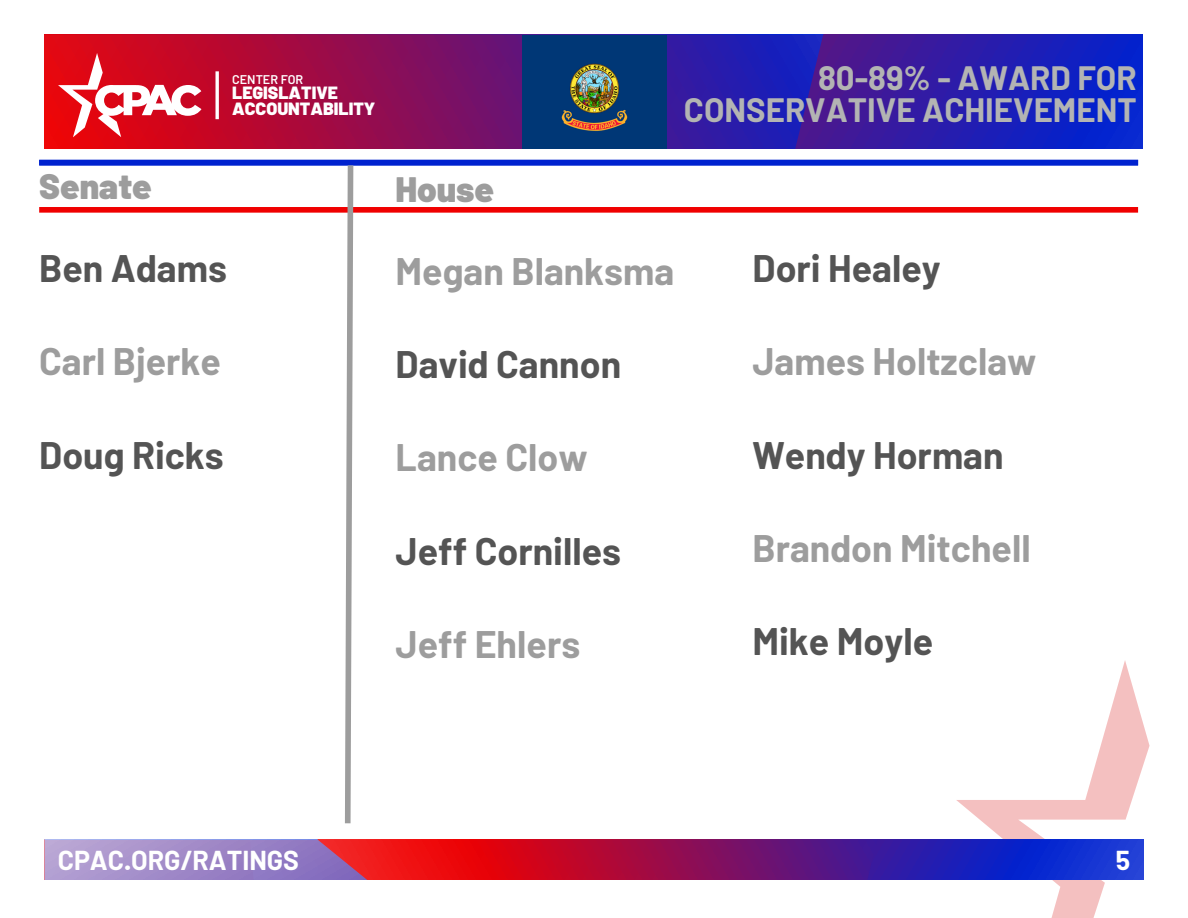
<style>
.page{position:relative;width:1188px;height:918px;background:#fff}
.page>*{position:absolute;margin:0;border:0;box-sizing:border-box;transform-origin:0 0}
.t1{font:700 37.5px "Barlow";color:#545454}
.t2{font:700 37.5px "Barlow";color:#9d9d9d}
.t3{font:900 35.25px "Barlow";color:#9d9d9d}
.t4{font:700 33px/32.7px "Barlow";color:#b3b4b3;text-align:right}
.t5{font:700 26.7px "Barlow";color:#fff}
.t6{font:900 17.7px "Barlow";color:#fff}
.t7{font:600 12.6px "Barlow";color:#fff}
</style>
<div class="page">
<svg style="left:956px;top:661px;width:194px;height:257px"></svg>
<svg style="left:45px;top:840px;width:1099px;height:39px;background:#833584"></svg>
<svg style="left:45px;top:35px;width:1098px;height:114px;background:#5a1580"></svg>
<div style="left:39px;top:207px;width:1099px;height:6px;background:#f00000"></div>
<div style="left:39px;top:160px;width:1099px;height:5px;background:#0022cf"></div>
<svg style="left:342px;top:165px;width:14px;height:659px"></svg>
<img style="left:522px;top:35px;width:144px;height:114px">
<hr style="left:216px;top:71px;width:3px;height:48px;background:#fff">
<svg style="left:58px;top:53px;width:144px;height:84px"></svg>
<p class="t7" style="left:232px;top:71px;width:73px">CENTER FOR</p>
<p class="t6" style="left:232px;top:82px;width:107px">LEGISLATIVE</p>
<p class="t6" style="left:232px;top:98px;width:145px">ACCOUNTABILITY</p>
<p class="t3" style="left:39px;top:164px;width:114px">Senate</p>
<p class="t3" style="left:396px;top:167px;width:100px">House</p>
<p class="t4" style="left:684px;top:60px;width:454px">80-89% - AWARD FOR<br>CONSERVATIVE ACHIEVEMENT</p>
<p class="t1" style="left:39px;top:244px;width:189px">Ben Adams</p>
<p class="t2" style="left:396px;top:247px;width:280px">Megan Blanksma</p>
<p class="t1" style="left:753px;top:244px;width:190px">Dori Healey</p>
<p class="t2" style="left:39px;top:338px;width:183px">Carl Bjerke</p>
<p class="t1" style="left:396px;top:341px;width:227px">David Cannon</p>
<p class="t2" style="left:753px;top:338px;width:285px">James Holtzclaw</p>
<p class="t1" style="left:39px;top:431px;width:186px">Doug Ricks</p>
<p class="t2" style="left:396px;top:434px;width:194px">Lance Clow</p>
<p class="t1" style="left:753px;top:431px;width:253px">Wendy Horman</p>
<p class="t1" style="left:396px;top:527px;width:227px">Jeff Cornilles</p>
<p class="t2" style="left:753px;top:524px;width:280px">Brandon Mitchell</p>
<p class="t2" style="left:396px;top:621px;width:186px">Jeff Ehlers</p>
<p class="t1" style="left:753px;top:618px;width:182px">Mike Moyle</p>
<p class="t5" style="left:58px;top:843px;width:243px">CPAC.ORG/RATINGS</p>
<p class="t5" style="left:1116px;top:843px;width:16px">5</p>
</div>
